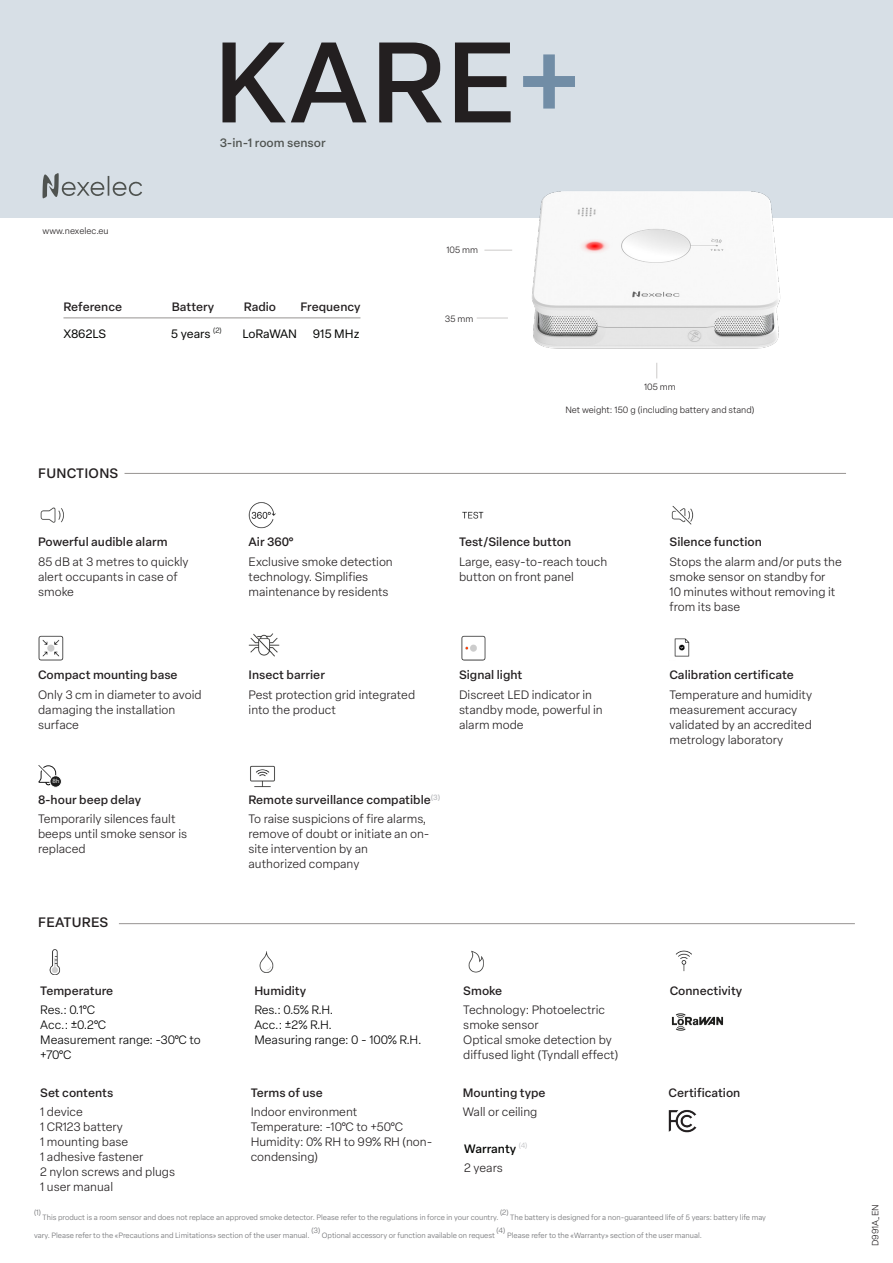
<style>
.page{position:relative;width:893px;height:1263px;background:#fff}
.page>*{position:absolute;margin:0;border:0;box-sizing:border-box;transform-origin:0 0}
.Titre-2{font:500 112.5px "Elza Text";color:#231f20}
.Caracteristiques_-_Titre_1{font:500 13.5px "Elza Text";letter-spacing:.02em;color:#231f20}
.Fonctionnalites-Liste{font:300 12px/15px "Elza Text";color:#231f20}
.Details_fonction{font:300 12px/15px "Elza Text";color:#231f20}
.Fonctionnalites-Liste-2{font:500 12px "Elza Text";color:#231f20}
.Fonctionnalites-Liste-3{font:300 12px/15px "Elza Text";color:#000}
.Caracteristiques_-_Sous-titre{font:500 12px "Elza Text";color:#231f20}
.Tableau-1ere_ligne{font:500 12px "Elza Text";color:#231f20}
.Tableau{font:12px "Elza Text";color:#040503}
.Fonctions{font:500 12px "Elza Text";color:#231f20}
.Caracteristiques_-_Sous-titre-2{font:500 12px "Elza Text";color:#4f5350}
.Caracteristiques_-_Sous-titre-3{font:500 12px "Elza Text";color:#040503}
.Fonctionnalites-Liste-4{font:300 9px "Elza Text";color:#231f20}
.SmallTitle-Recto{font:300 7.5px "Elza Text";color:#6c6d70}
.t1{font:5.85px "Elza";color:#fff}
.s1{color:#718da6}
</style>
<div class="page">
<hr style="left:125px;top:473px;width:721px;height:1px;background:#979492">
<hr style="left:119px;top:923px;width:736px;height:1px;background:#979492">
<div style="left:0;top:0;width:893px;height:217px;background:#d7dfe6"></div>
<hr style="left:63px;top:318px;width:297px;height:1px;background:#979492">
<hr style="left:477px;top:318px;width:31px;height:1px;background:#979492">
<svg style="left:43px;top:173px;width:99px;height:25px"></svg>
<img style="left:468px;top:950px;width:16px;height:23px">
<img style="left:49px;top:949px;width:11px;height:26px">
<img style="left:259px;top:951px;width:15px;height:22px">
<img style="left:675px;top:950px;width:17px;height:22px">
<img style="left:38px;top:635px;width:26px;height:26px">
<img style="left:249px;top:633px;width:31px;height:24px">
<img style="left:461px;top:635px;width:25px;height:26px">
<img style="left:40px;top:507px;width:24px;height:16px">
<img style="left:249px;top:502px;width:27px;height:26px">
<img style="left:462px;top:511px;width:22px;height:8px">
<img style="left:671px;top:506px;width:23px;height:19px">
<svg style="left:38px;top:765px;width:19px;height:20px"></svg>
<div style="left:50px;top:776px;width:11px;height:11px;background:#1c1c1c;border-radius:50%"></div>
<div style="left:50px;top:775px;width:12px;height:12px;border:1px solid #fff;border-radius:50%"></div>
<img style="left:674px;top:638px;width:16px;height:19px">
<img style="left:250px;top:765px;width:25px;height:23px">
<img style="left:493px;top:191px;width:353px;height:188px">
<img style="left:671px;top:1013px;width:53px;height:18px">
<img style="left:668px;top:1109px;width:28px;height:23px">
<p class="Titre-2" style="left:213px;top:-3px;width:368px">KARE<span class="s1">+</span></p>
<p class="Caracteristiques_-_Sous-titre-2" style="left:220px;top:134px;width:107px">3-in-1 room sensor</p>
<p class="Fonctionnalites-Liste-4" style="left:43px;top:224px;width:68px">www.nexelec.eu</p>
<p class="Tableau-1ere_ligne" style="left:63px;top:298px;width:60px">Reference</p>
<p class="Tableau-1ere_ligne" style="left:172px;top:298px;width:44px">Battery</p>
<p class="Tableau-1ere_ligne" style="left:244px;top:298px;width:34px">Radio</p>
<p class="Tableau-1ere_ligne" style="left:301px;top:298px;width:61px">Frequency</p>
<p class="Tableau" style="left:63px;top:325px;width:44px">X862LS</p>
<p class="Tableau" style="left:171px;top:325px;width:52px">5 years <sup>(2)</sup></p>
<p class="Tableau" style="left:242px;top:325px;width:56px">LoRaWAN</p>
<p class="Tableau" style="left:313px;top:325px;width:48px">915 MHz</p>
<p class="Caracteristiques_-_Titre_1" style="left:38px;top:463px;width:82px">FUNCTIONS</p>
<p class="Fonctionnalites-Liste-2" style="left:38px;top:533px;width:131px">Powerful audible alarm</p>
<p class="Fonctionnalites-Liste" style="left:38px;top:553px;width:152px">85 dB at 3 metres to quickly alert occupants in case of smoke</p>
<p class="Fonctionnalites-Liste-2" style="left:38px;top:666px;width:141px">Compact mounting base</p>
<p class="Fonctionnalites-Liste" style="left:38px;top:686px;width:165px">Only 3 cm in diameter to avoid damaging the installation surface</p>
<p class="t1" style="left:52px;top:777px;width:8px">8h</p>
<p class="Fonctionnalites-Liste-2" style="left:249px;top:533px;width:46px">Air 360°</p>
<p class="Fonctionnalites-Liste" style="left:249px;top:553px;width:146px">Exclusive smoke detection technology. Simplifies maintenance by residents</p>
<p class="Fonctionnalites-Liste-2" style="left:249px;top:666px;width:78px">Insect barrier</p>
<p class="Fonctionnalites-Liste" style="left:249px;top:686px;width:168px">Pest protection grid integrated into the product</p>
<p class="Fonctionnalites-Liste-4" style="left:446px;top:244px;width:33px">105 mm</p>
<p class="Fonctionnalites-Liste-4" style="left:445px;top:312px;width:30px">35 mm</p>
<p class="Fonctionnalites-Liste-4" style="left:644px;top:380px;width:33px">105 mm</p>
<p class="Fonctionnalites-Liste-4" style="left:565px;top:403px;width:191px">Net weight: 150 g (including battery and stand)</p>
<p class="Fonctionnalites-Liste-2" style="left:459px;top:533px;width:114px">Test/Silence button</p>
<p class="Fonctionnalites-Liste" style="left:459px;top:553px;width:150px">Large, easy-to-reach touch button on front panel</p>
<p class="Fonctionnalites-Liste-2" style="left:459px;top:666px;width:65px">Signal light</p>
<p class="Fonctionnalites-Liste" style="left:459px;top:686px;width:145px">Discreet LED indicator in standby mode, powerful in alarm mode</p>
<p class="Fonctionnalites-Liste-2" style="left:670px;top:533px;width:94px">Silence function</p>
<p class="Fonctionnalites-Liste" style="left:670px;top:553px;width:174px">Stops the alarm and/or puts the smoke sensor on standby for<br>10 minutes without removing it from its base</p>
<p class="Fonctions" style="left:670px;top:666px;width:126px">Calibration certificate</p>
<p class="Details_fonction" style="left:670px;top:686px;width:144px">Temperature and humidity measurement accuracy validated by an accredited metrology laboratory</p>
<p class="Fonctionnalites-Liste-2" style="left:38px;top:791px;width:105px">8-hour beep delay</p>
<p class="Fonctionnalites-Liste" style="left:38px;top:811px;width:151px">Temporarily silences fault beeps until smoke sensor is replaced</p>
<p class="Caracteristiques_-_Titre_1" style="left:38px;top:912px;width:72px">FEATURES</p>
<p class="Caracteristiques_-_Sous-titre" style="left:40px;top:982px;width:74px">Temperature</p>
<p class="Fonctionnalites-Liste-3" style="left:40px;top:1002px;width:162px">Res.: 0.1°C<br>Acc.: ±0.2°C<br>Measurement range: -30°C to +70°C</p>
<p class="Fonctionnalites-Liste-2" style="left:40px;top:1083px;width:74px">Set contents</p>
<p class="Fonctionnalites-Liste" style="left:40px;top:1104px;width:136px">1 device<br>1 CR123 battery<br>1 mounting base<br>1 adhesive fastener<br>2 nylon screws and plugs<br>1 user manual</p>
<p class="Fonctionnalites-Liste-2" style="left:248px;top:791px;width:193px">Remote surveillance compatible<sup>(3)</sup></p>
<p class="Details_fonction" style="left:248px;top:811px;width:183px">To raise suspicions of fire alarms, remove of doubt or initiate an on&shy;site intervention by an<br>authorized company</p>
<p class="Caracteristiques_-_Sous-titre" style="left:254px;top:982px;width:53px">Humidity</p>
<p class="Fonctionnalites-Liste-3" style="left:254px;top:1002px;width:169px">Res.: 0.5% R.H.<br>Acc.: ±2% R.H.<br>Measuring range: 0 - 100% R.H.</p>
<p class="Caracteristiques_-_Sous-titre" style="left:251px;top:1083px;width:74px">Terms of use</p>
<p class="Fonctionnalites-Liste" style="left:251px;top:1104px;width:183px">Indoor environment<br>Temperature: -10°C to +50°C<br>Humidity: 0% RH to 99% RH (non&shy;condensing)</p>
<p class="Fonctionnalites-Liste-2" style="left:463px;top:982px;width:40px">Smoke</p>
<p class="Fonctionnalites-Liste" style="left:463px;top:1002px;width:156px">Technology: Photoelectric smoke sensor<br>Optical smoke detection by diffused light (Tyndall effect)</p>
<p class="Caracteristiques_-_Sous-titre" style="left:463px;top:1083px;width:84px">Mounting type</p>
<p class="Fonctionnalites-Liste" style="left:463px;top:1104px;width:76px">Wall or ceiling</p>
<p class="Caracteristiques_-_Sous-titre-3" style="left:464px;top:1139px;width:65px">Warranty <sup>(4)</sup></p>
<p class="Fonctionnalites-Liste" style="left:464px;top:1159px;width:40px">2 years</p>
<p class="Caracteristiques_-_Sous-titre" style="left:670px;top:982px;width:74px">Connectivity</p>
<p class="Caracteristiques_-_Sous-titre" style="left:668px;top:1083px;width:73px">Certification</p>
<p class="SmallTitle-Recto" style="left:34px;top:1207px;width:8px">(1)</p>
<p class="SmallTitle-Recto" style="left:500px;top:1207px;width:10px">(2)</p>
<p class="SmallTitle-Recto" style="left:42px;top:1211px;width:457px">This product is a room sensor and does not replace an approved smoke detector. Please refer to the regulations in force in your country.</p>
<p class="SmallTitle-Recto" style="left:510px;top:1211px;width:257px">The battery is designed for a non-guaranteed life of 5 years: battery life may</p>
<p class="SmallTitle-Recto" style="left:311px;top:1225px;width:10px">(3)</p>
<p class="SmallTitle-Recto" style="left:497px;top:1225px;width:10px">(4)</p>
<p class="SmallTitle-Recto" style="left:34px;top:1229px;width:277px">vary. Please refer to the «Precautions and Limitations» section of the user manual.</p>
<p class="SmallTitle-Recto" style="left:322px;top:1229px;width:175px">Optional accessory or function available on request</p>
<p class="SmallTitle-Recto" style="left:507px;top:1229px;width:196px">Please refer to the «Warranty» section of the user manual.</p>
<p class="Fonctionnalites-Liste-4" style="left:869px;top:1246px;width:43px;rotate:-90deg">D991A_EN</p>
</div>
